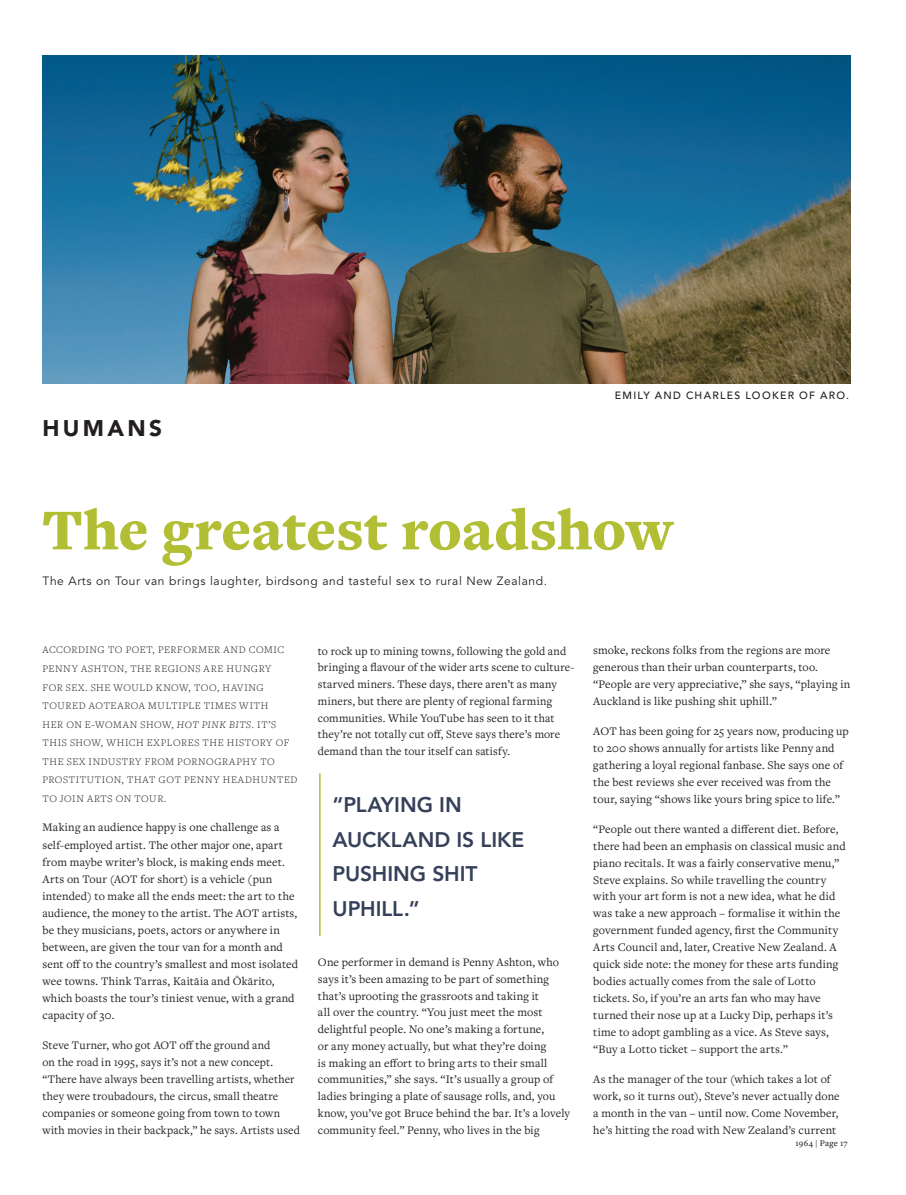
<style>
.page{position:relative;width:906px;height:1195px;background:#fff}
.page>*{position:absolute;margin:0;border:0;box-sizing:border-box;transform-origin:0 0}
.t1{font:900 60px "Freight Text Pro";color:#b2bf35}
.t2{font:900 22.5px "Avenir LT Std";letter-spacing:.145em;color:#231f20}
.t3{font:800 21px/34.5px "Avenir LT Std";letter-spacing:-.005em;color:#354059}
.t4{font:12px/17px "Freight Text Pro";letter-spacing:.01em;color:#231f20}
.t5{font:12px "Avenir LT Std";letter-spacing:.05em;color:#231f20}
.t6{font:300 10.5px/18.5px "Freight Text Pro";letter-spacing:.06em;color:#231f20}
.t7{font:500 10.5px "Avenir LT Std";letter-spacing:.12em;color:#231f20}
.t8{font:500 9px "Freight Text Pro";letter-spacing:.025em;color:#231f20}
.s1{font-style:italic}
</style>
<div class="page">
<hr style="left:319px;top:773px;width:1px;height:163px;background:#b2bf35">
<img style="left:43px;top:56px;width:807px;height:327px">
<h2 class="t2" style="left:43px;top:414px;width:121px">HUMANS</h2>
<p class="t7" style="left:615px;top:389px;width:236px">EMILY AND CHARLES LOOKER OF ARO.</p>
<h1 class="t1" style="left:43px;top:490px;width:632px">The greatest roadshow</h1>
<p class="t5" style="left:43px;top:574px;width:506px">The Arts on Tour van brings laughter, birdsong and tasteful sex to rural New Zealand.</p>
<p class="t6" style="left:43px;top:640px;width:256px">ACCORDING TO POET, PERFORMER AND COMIC PENNY ASHTON, THE REGIONS ARE HUNGRY<br>FOR SEX. SHE WOULD KNOW, TOO, HAVING TOURED AOTEAROA MULTIPLE TIMES WITH<br>HER ON E-WOMAN SHOW, <span class="s1">HOT PINK BITS</span>. IT’S THIS SHOW, WHICH EXPLORES THE HISTORY OF THE SEX INDUSTRY FROM PORNOGRAPHY TO PROSTITUTION, THAT GOT PENNY HEADHUNTED TO JOIN ARTS ON TOUR.</p>
<p class="t4" style="left:43px;top:819px;width:257px">Making an audience happy is one challenge as a self-employed artist. The other major one, apart from maybe writer’s block, is making ends meet.<br>Arts on Tour (AOT for short) is a vehicle (pun intended) to make all the ends meet: the art to the audience, the money to the artist. The AOT artists, be they musicians, poets, actors or anywhere in between, are given the tour van for a month and sent off to the country’s smallest and most isolated wee towns. Think Tarras, Kaitāia and Ōkārito, which boasts the tour’s tiniest venue, with a grand capacity of 30.</p>
<p class="t4" style="left:43px;top:1036px;width:259px">Steve Turner, who got AOT off the ground and<br>on the road in 1995, says it’s not a new concept. “There have always been travelling artists, whether they were troubadours, the circus, small theatre companies or someone going from town to town with movies in their backpack,” he says. Artists used</p>
<p class="t4" style="left:318px;top:642px;width:258px">to rock up to mining towns, following the gold and bringing a flavour of the wider arts scene to culture&shy;starved miners. These days, there aren’t as many miners, but there are plenty of regional farming communities. While YouTube has seen to it that they’re not totally cut off, Steve says there’s more demand than the tour itself can satisfy.</p>
<h3 class="t3" style="left:333px;top:788px;width:193px">“PLAYING IN<br>AUCKLAND IS LIKE<br>PUSHING SHIT<br>UPHILL.”</h3>
<p class="t4" style="left:318px;top:953px;width:254px">One performer in demand is Penny Ashton, who says it’s been amazing to be part of something that’s uprooting the grassroots and taking it<br>all over the country. “You just meet the most delightful people. No one’s making a fortune,<br>or any money actually, but what they’re doing<br>is making an effort to bring arts to their small communities,” she says. “It’s usually a group of ladies bringing a plate of sausage rolls, and, you know, you’ve got Bruce behind the bar. It’s a lovely community feel.” Penny, who lives in the big</p>
<p class="t4" style="left:593px;top:642px;width:258px">smoke, reckons folks from the regions are more generous than their urban counterparts, too. “People are very appreciative,” she says, “playing in Auckland is like pushing shit uphill.”</p>
<p class="t4" style="left:593px;top:722px;width:257px">AOT has been going for 25 years now, producing up to 200 shows annually for artists like Penny and gathering a loyal regional fanbase. She says one of the best reviews she ever received was from the tour, saying “shows like yours bring spice to life.”</p>
<p class="t4" style="left:593px;top:820px;width:254px">“People out there wanted a different diet. Before, there had been an emphasis on classical music and piano recitals. It was a fairly conservative menu,” Steve explains. So while travelling the country with your art form is not a new idea, what he did was take a new approach – formalise it within the government funded agency, first the Community Arts Council and, later, Creative New Zealand. A quick side note: the money for these arts funding bodies actually comes from the sale of Lotto tickets. So, if you’re an arts fan who may have turned their nose up at a Lucky Dip, perhaps it’s time to adopt gambling as a vice. As Steve says, “Buy a Lotto ticket – support the arts.”</p>
<p class="t4" style="left:593px;top:1070px;width:248px">As the manager of the tour (which takes a lot of work, so it turns out), Steve’s never actually done a month in the van – until now. Come November, he’s hitting the road with New Zealand’s current</p>
<p class="t8" style="left:795px;top:1137px;width:54px">1964 | Page 17</p>
</div>
